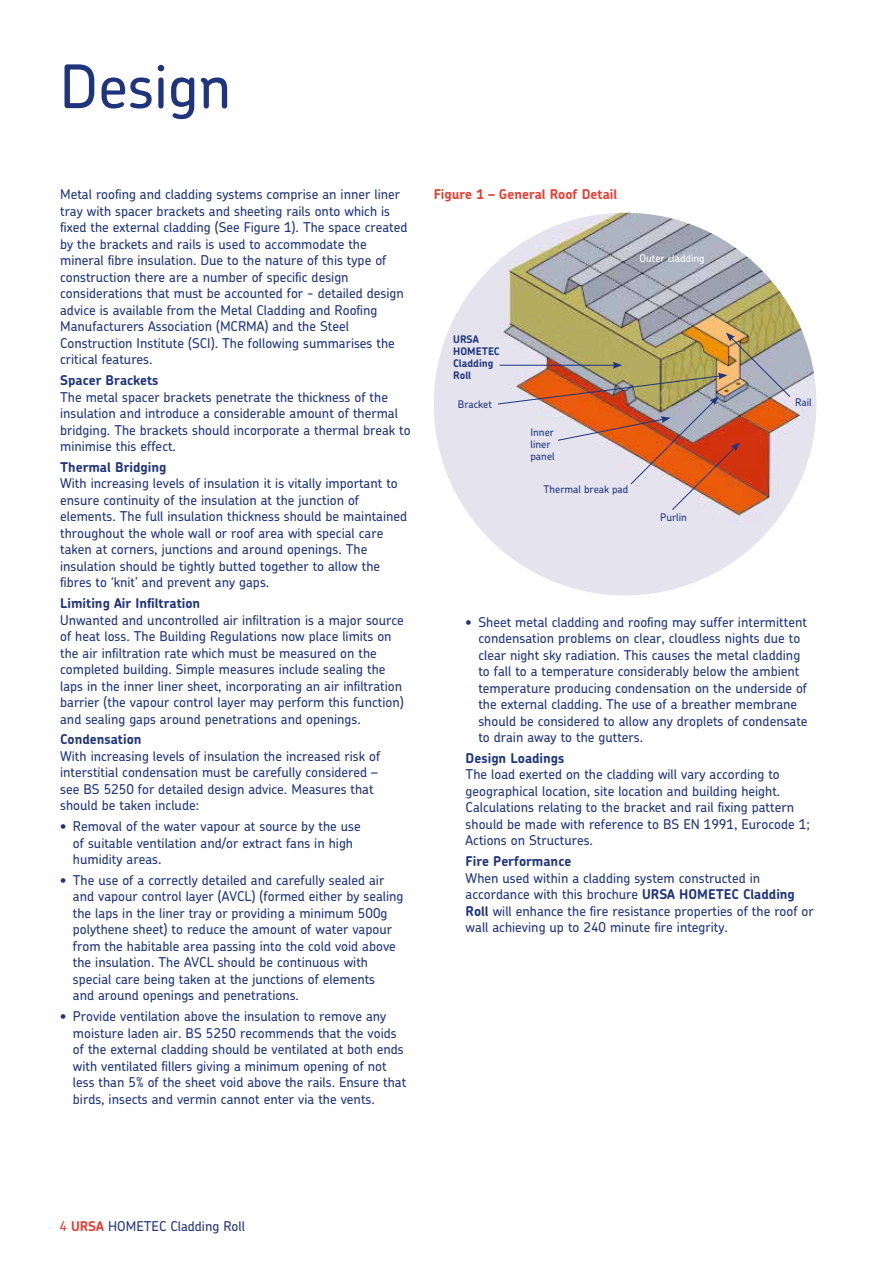
<style>
.page{position:relative;width:893px;height:1263px;background:#fff}
.page>*{position:absolute;margin:0;border:0;box-sizing:border-box;transform-origin:0 0}
.t1{font:500 60px "Chevin Pro";color:#1e347c}
.t2{font:500 13.5px/16.5px "Chevin Pro";color:#1e347c}
.t3{font:700 13.5px "Chevin Pro";color:#1e347c}
.t4{font:700 13.5px "Chevin Pro";color:#e83e33}
.t5{font:500 10.5px/12px "Chevin Pro";color:#1e347c}
.t6{font:700 10.5px/12px "Chevin Pro";color:#1e347c}
.t7{font:500 10.5px "Chevin Pro";color:#fff}
.s1{font-weight:700}
.s2{color:#e83e33}
.s3{font-weight:700;color:#e83e33}
</style>
<div class="page">
<img style="left:434px;top:213px;width:382px;height:382px">
<img style="left:497px;top:332px;width:294px;height:179px">
<h1 class="t1" style="left:60px;top:46px;width:173px">Design</h1>
<p class="t2" style="left:60px;top:186px;width:349px">Metal roofing and cladding systems comprise an inner liner tray with spacer brackets and sheeting rails onto which is fixed the external cladding (See Figure 1). The space created by the brackets and rails is used to accommodate the mineral fibre insulation. Due to the nature of this type of construction there are a number of specific design considerations that must be accounted for - detailed design advice is available from the Metal Cladding and Roofing Manufacturers Association (MCRMA) and the Steel Construction Institute (SCI). The following summarises the critical features.</p>
<p class="t3" style="left:60px;top:371px;width:100px">Spacer Brackets</p>
<p class="t2" style="left:60px;top:388px;width:352px">The metal spacer brackets penetrate the thickness of the insulation and introduce a considerable amount of thermal bridging. The brackets should incorporate a thermal break to minimise this effect.</p>
<p class="t3" style="left:60px;top:458px;width:108px">Thermal Bridging</p>
<p class="t2" style="left:60px;top:475px;width:349px">With increasing levels of insulation it is vitally important to ensure continuity of the insulation at the junction of elements. The full insulation thickness should be maintained throughout the whole wall or roof area with special care taken at corners, junctions and around openings. The insulation should be tightly butted together to allow the fibres to ‘knit’ and prevent any gaps.</p>
<p class="t3" style="left:60px;top:594px;width:142px">Limiting Air Infiltration</p>
<p class="t2" style="left:60px;top:611px;width:345px">Unwanted and uncontrolled air infiltration is a major source of heat loss. The Building Regulations now place limits on the air infiltration rate which must be measured on the completed building. Simple measures include sealing the laps in the inner liner sheet, incorporating an air infiltration barrier (the vapour control layer may perform this function) and sealing gaps around penetrations and openings.</p>
<p class="t3" style="left:60px;top:731px;width:83px">Condensation</p>
<p class="t2" style="left:60px;top:747px;width:322px">With increasing levels of insulation the increased risk of interstitial condensation must be carefully considered – see BS 5250 for detailed design advice. Measures that should be taken include:</p>
<p class="t2" style="left:73px;top:817px;width:289px;text-indent:-13px">• Removal of the water vapour at source by the use of suitable ventilation and/or extract fans in high humidity areas.</p>
<p class="t2" style="left:73px;top:871px;width:332px;text-indent:-13px">• The use of a correctly detailed and carefully sealed air and vapour control layer (AVCL) (formed either by sealing the laps in the liner tray or providing a minimum 500g polythene sheet) to reduce the amount of water vapour from the habitable area passing into the cold void above the insulation. The AVCL should be continuous with special care being taken at the junctions of elements<br>and around openings and penetrations.</p>
<p class="t2" style="left:73px;top:1007px;width:335px;text-indent:-13px">• Provide ventilation above the insulation to remove any moisture laden air. BS 5250 recommends that the voids of the external cladding should be ventilated at both ends with ventilated fillers giving a minimum opening of not less than 5% of the sheet void above the rails. Ensure that birds, insects and vermin cannot enter via the vents.</p>
<p class="t4" style="left:434px;top:186px;width:185px">Figure 1 – General Roof Detail</p>
<p class="t7" style="left:639px;top:251px;width:67px">Outer cladding</p>
<p class="t6" style="left:453px;top:333px;width:48px">URSA<br>HOMETEC<br>Cladding<br>Roll</p>
<p class="t5" style="left:458px;top:398px;width:36px">Bracket</p>
<p class="t5" style="left:795px;top:396px;width:18px">Rail</p>
<p class="t5" style="left:530px;top:426px;width:26px">Inner liner panel</p>
<p class="t5" style="left:544px;top:483px;width:86px">Thermal break pad</p>
<p class="t5" style="left:660px;top:511px;width:28px">Purlin</p>
<p class="t2" style="left:478px;top:613px;width:331px;text-indent:-13px">• Sheet metal cladding and roofing may suffer intermittent condensation problems on clear, cloudless nights due to clear night sky radiation. This causes the metal cladding to fall to a temperature considerably below the ambient temperature producing condensation on the underside of the external cladding. The use of a breather membrane should be considered to allow any droplets of condensate to drain away to the gutters.</p>
<p class="t3" style="left:466px;top:749px;width:100px">Design Loadings</p>
<p class="t2" style="left:466px;top:766px;width:346px">The load exerted on the cladding will vary according to geographical location, site location and building height.<br>Calculations relating to the bracket and rail fixing pattern should be made with reference to BS EN 1991, Eurocode 1; Actions on Structures.</p>
<p class="t3" style="left:466px;top:852px;width:107px">Fire Performance</p>
<p class="t2" style="left:466px;top:869px;width:350px">When used within a cladding system constructed in accordance with this brochure <span class="s1">URSA HOMETEC Cladding Roll</span> will enhance the fire resistance properties of the roof or wall achieving up to 240 minute fire integrity.</p>
<p class="t2" style="left:60px;top:1218px;width:187px"><span class="s2">4</span> <span class="s3">URSA</span> HOMETEC Cladding Roll</p>
</div>
